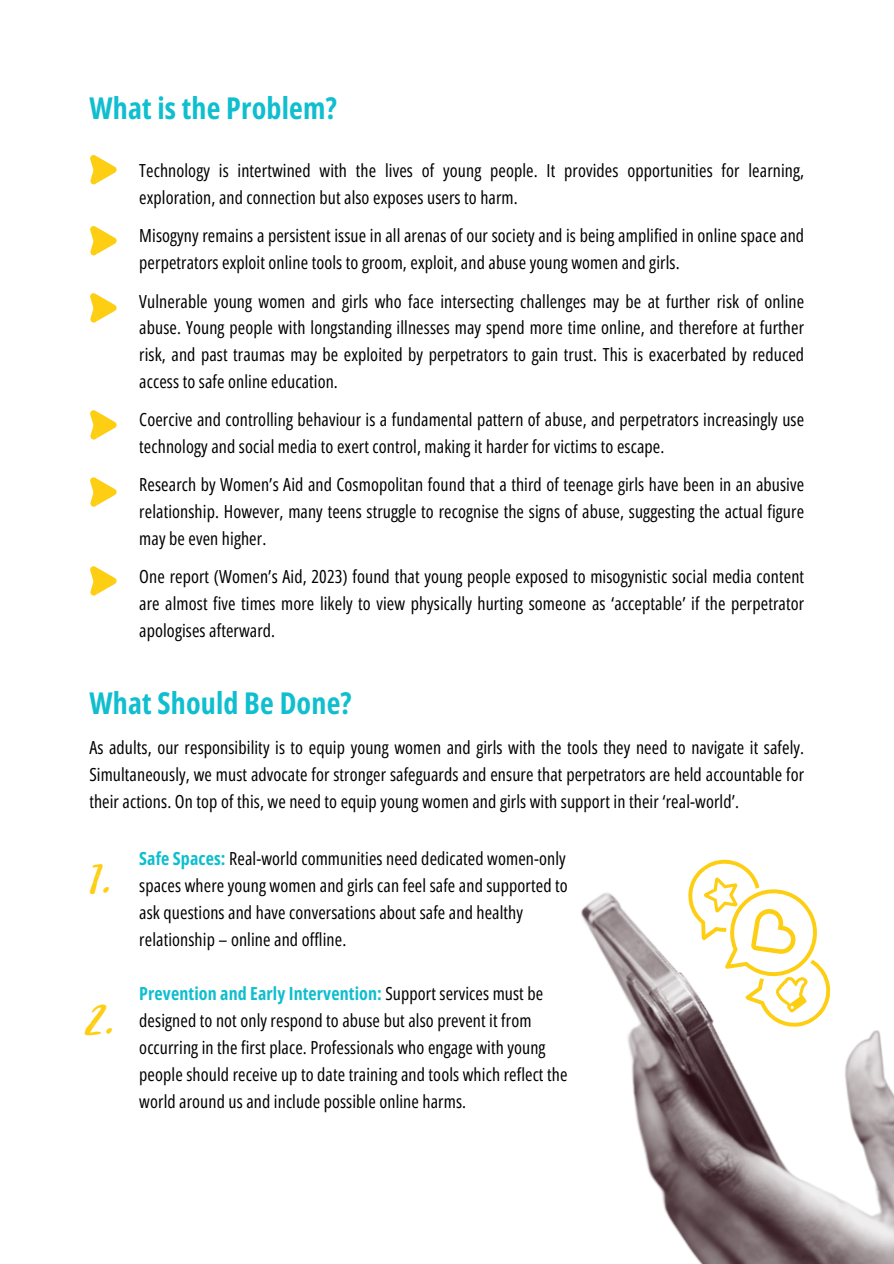
<style>
.page{position:relative;width:894px;height:1264px;background:#fff}
.page>*{position:absolute;margin:0;border:0;box-sizing:border-box;transform-origin:0 0}
.t1{font:47.25px "Playlist Script";color:#fdce11}
.t2{font:700 30px "Open Sans Condensed";letter-spacing:.005em;color:#0fbecf}
.t3{font:18px/26.8px "Open Sans Condensed";letter-spacing:.005em;color:#000}
.s1{font-weight:700;color:#0fbecf}
</style>
<div class="page">
<svg style="left:90px;top:155px;width:27px;height:30px"></svg>
<svg style="left:90px;top:226px;width:27px;height:30px"></svg>
<svg style="left:90px;top:293px;width:27px;height:30px"></svg>
<svg style="left:90px;top:410px;width:27px;height:30px"></svg>
<svg style="left:90px;top:477px;width:27px;height:30px"></svg>
<svg style="left:90px;top:566px;width:27px;height:30px"></svg>
<img style="left:581px;top:892px;width:312px;height:371px">
<svg style="left:667px;top:859px;width:177px;height:186px"></svg>
<h2 class="t2" style="left:89px;top:87px;width:249px">What is the Problem?</h2>
<p class="t3" style="left:139px;top:157px;width:666px">Technology is intertwined with the lives of young people. It provides opportunities for learning, exploration, and connection but also exposes users to harm.</p>
<p class="t3" style="left:139px;top:222px;width:666px">Misogyny remains a persistent issue in all arenas of our society and is being amplified in online space and perpetrators exploit online tools to groom, exploit, and abuse young women and girls.</p>
<p class="t3" style="left:139px;top:287px;width:666px;text-align:justify">Vulnerable young women and girls who face intersecting challenges may be at further risk of online abuse. Young people with longstanding illnesses may spend more time online, and therefore at further risk, and past traumas may be exploited by perpetrators to gain trust. This is exacerbated by reduced access to safe online education.</p>
<p class="t3" style="left:139px;top:406px;width:666px">Coercive and controlling behaviour is a fundamental pattern of abuse, and perpetrators increasingly use technology and social media to exert control, making it harder for victims to escape.</p>
<p class="t3" style="left:139px;top:471px;width:666px;text-align:justify">Research by Women’s Aid and Cosmopolitan found that a third of teenage girls have been in an abusive relationship. However, many teens struggle to recognise the signs of abuse, suggesting the actual figure may be even higher.</p>
<p class="t3" style="left:139px;top:563px;width:666px;text-align:justify">One report (Women’s Aid, 2023) found that young people exposed to misogynistic social media content are almost five times more likely to view physically hurting someone as ‘acceptable’ if the perpetrator apologises afterward.</p>
<p class="t2" style="left:89px;top:682px;width:263px">What Should Be Done?</p>
<p class="t3" style="left:89px;top:734px;width:716px;text-align:justify">As adults, our responsibility is to equip young women and girls with the tools they need to navigate it safely.<br>Simultaneously, we must advocate for stronger safeguards and ensure that perpetrators are held accountable for their actions. On top of this, we need to equip young women and girls with support in their ‘real-world’.</p>
<p class="t3" style="left:139px;top:844px;width:430px"><span class="s1">Safe Spaces:</span> Real-world communities need dedicated women-only spaces where young women and girls can feel safe and supported to ask questions and have conversations about safe and healthy relationship – online and offline.</p>
<p class="t3" style="left:139px;top:979px;width:429px"><span class="s1">Prevention and Early Intervention:</span> Support services must be designed to not only respond to abuse but also prevent it from occurring in the first place. Professionals who engage with young people should receive up to date training and tools which reflect the world around us and include possible online harms.</p>
<p class="t1" style="left:89px;top:840px;width:24px">1.</p>
<p class="t1" style="left:86px;top:981px;width:30px">2.</p>
</div>
